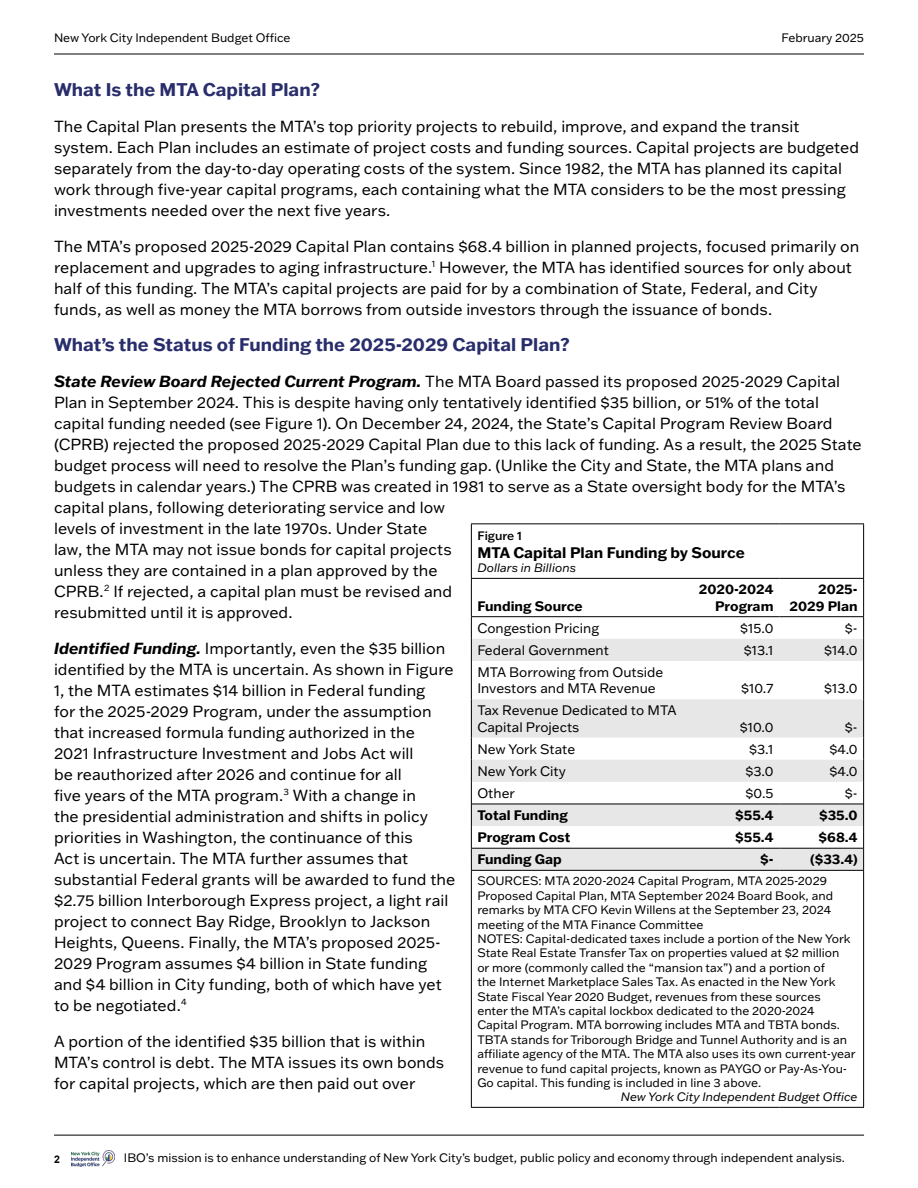
<style>
.page{position:relative;width:918px;height:1188px;background:#fff}
.page>*{position:absolute;margin:0;border:0;box-sizing:border-box;transform-origin:0 0}
.Heading_2{font:700 18px "Franklin Gothic ATF";color:#292d6b}
.t1{font:15.75px/21px "Franklin Gothic ATF";color:#000}
.t2{font:700 15px "Franklin Gothic ATF";color:#000}
.t3{font:13.5px/16.2px "Franklin Gothic ATF";color:#000}
.t4{font:700 13.5px/16.2px "Franklin Gothic ATF";color:#000;text-align:right}
.t5{font:12px/14.4px "Franklin Gothic ATF";color:#000}
.t6{font:italic 12px "Franklin Gothic ATF";color:#000}
.t7{font:500 12px "Franklin Gothic ATF";color:#000}
.t8{font:700 10.5px "Arial";color:#000}
.s1{font-weight:700;font-style:italic}
</style>
<div class="page">
<hr style="left:54px;top:54px;width:810px;height:1px;background:#000">
<hr style="left:54px;top:1135px;width:810px;height:1px;background:#000">
<img style="left:71px;top:1151px;width:44px;height:15px">
<svg style="left:472px;top:639px;width:391px;height:231px;fill:#e7e7e7"></svg>
<hr style="left:471px;top:579px;width:1px;height:37px;background:#000">
<hr style="left:863px;top:579px;width:1px;height:37px;background:#000">
<svg style="left:471px;top:617px;width:1px;height:44px"></svg>
<svg style="left:863px;top:617px;width:1px;height:44px"></svg>
<hr style="left:471px;top:661px;width:1px;height:38px;background:#000">
<hr style="left:863px;top:661px;width:1px;height:38px;background:#000">
<hr style="left:471px;top:699px;width:1px;height:39px;background:#000">
<hr style="left:863px;top:699px;width:1px;height:39px;background:#000">
<svg style="left:471px;top:738px;width:1px;height:132px"></svg>
<svg style="left:863px;top:738px;width:1px;height:132px"></svg>
<hr style="left:471px;top:871px;width:1px;height:236px;background:#000">
<hr style="left:863px;top:871px;width:1px;height:236px;background:#000">
<hr style="left:471px;top:1107px;width:216px;height:1px;background:#000">
<hr style="left:687px;top:1107px;width:93px;height:1px;background:#000">
<hr style="left:780px;top:1107px;width:84px;height:1px;background:#000">
<hr style="left:471px;top:523px;width:216px;height:1px;background:#000">
<hr style="left:471px;top:524px;width:1px;height:54px;background:#000">
<hr style="left:687px;top:523px;width:93px;height:1px;background:#000">
<hr style="left:780px;top:523px;width:84px;height:1px;background:#000">
<hr style="left:863px;top:524px;width:1px;height:54px;background:#000">
<hr style="left:471px;top:578px;width:216px;height:1px;background:#000">
<hr style="left:687px;top:578px;width:93px;height:1px;background:#000">
<hr style="left:780px;top:578px;width:84px;height:1px;background:#000">
<hr style="left:471px;top:616px;width:216px;height:1px;background:#000">
<hr style="left:687px;top:616px;width:93px;height:1px;background:#000">
<hr style="left:780px;top:616px;width:84px;height:1px;background:#000">
<hr style="left:471px;top:870px;width:216px;height:1px;background:#000">
<hr style="left:687px;top:870px;width:93px;height:1px;background:#000">
<hr style="left:780px;top:870px;width:84px;height:1px;background:#000">
<hr style="left:472px;top:804px;width:215px;height:1px;background:#000">
<hr style="left:687px;top:804px;width:93px;height:1px;background:#000">
<hr style="left:780px;top:804px;width:83px;height:1px;background:#000">
<hr style="left:472px;top:848px;width:215px;height:1px;background:#000">
<hr style="left:687px;top:848px;width:93px;height:1px;background:#000">
<hr style="left:780px;top:848px;width:83px;height:1px;background:#000">
<p class="t5" style="left:54px;top:31px;width:238px">New York City Independent Budget Office</p>
<p class="t5" style="left:782px;top:30px;width:84px">February 2025</p>
<p class="Heading_2" style="left:54px;top:77px;width:267px">What Is the MTA Capital Plan?</p>
<p class="t1" style="left:54px;top:115px;width:807px">The Capital Plan presents the MTA’s top priority projects to rebuild, improve, and expand the transit system. Each Plan includes an estimate of project costs and funding sources. Capital projects are budgeted separately from the day-to-day operating costs of the system. Since 1982, the MTA has planned its capital work through five-year capital programs, each containing what the MTA considers to be the most pressing investments needed over the next five years.</p>
<p class="t1" style="left:54px;top:235px;width:807px">The MTA’s proposed 2025-2029 Capital Plan contains $68.4 billion in planned projects, focused primarily on replacement and upgrades to aging infrastructure.<sup>1</sup> However, the MTA has identified sources for only about half of this funding. The MTA’s capital projects are paid for by a combination of State, Federal, and City funds, as well as money the MTA borrows from outside investors through the issuance of bonds.</p>
<p class="Heading_2" style="left:54px;top:332px;width:517px">What’s the Status of Funding the 2025-2029 Capital Plan?</p>
<p class="t1" style="left:54px;top:370px;width:809px"><span class="s1">State Review Board Rejected Current Program.</span> The MTA Board passed its proposed 2025-2029 Capital Plan in September 2024. This is despite having only tentatively identified $35 billion, or 51% of the total capital funding needed (see Figure 1). On December 24, 2024, the State’s Capital Program Review Board (CPRB) rejected the proposed 2025-2029 Capital Plan due to this lack of funding. As a result, the 2025 State budget process will need to resolve the Plan’s funding gap. (Unlike the City and State, the MTA plans and budgets in calendar years.) The CPRB was created in 1981 to serve as a State oversight body for the MTA’s capital plans, following deteriorating service and low<br>levels of investment in the late 1970s. Under State<br>law, the MTA may not issue bonds for capital projects<br>unless they are contained in a plan approved by the<br>CPRB.<sup>2</sup> If rejected, a capital plan must be revised and<br>resubmitted until it is approved.</p>
<p class="t1" style="left:54px;top:637px;width:403px"><span class="s1">Identified Funding.</span> Importantly, even the $35 billion identified by the MTA is uncertain. As shown in Figure 1, the MTA estimates $14 billion in Federal funding<br>for the 2025-2029 Program, under the assumption that increased formula funding authorized in the<br>2021 Infrastructure Investment and Jobs Act will<br>be reauthorized after 2026 and continue for all<br>five years of the MTA program.<sup>3</sup> With a change in<br>the presidential administration and shifts in policy priorities in Washington, the continuance of this<br>Act is uncertain. The MTA further assumes that substantial Federal grants will be awarded to fund the $2.75 billion Interborough Express project, a light rail project to connect Bay Ridge, Brooklyn to Jackson Heights, Queens. Finally, the MTA’s proposed 2025- 2029 Program assumes $4 billion in State funding and $4 billion in City funding, both of which have yet to be negotiated.<sup>4</sup></p>
<p class="t1" style="left:54px;top:1030px;width:392px">A portion of the identified $35 billion that is within<br>MTA’s control is debt. The MTA issues its own bonds for capital projects, which are then paid out over</p>
<p class="t7" style="left:477px;top:528px;width:46px">Figure 1</p>
<p class="t2" style="left:477px;top:543px;width:269px">MTA Capital Plan Funding by Source</p>
<p class="t6" style="left:477px;top:560px;width:100px">Dollars in Billions</p>
<p class="t4" style="left:477px;top:597px;width:107px">Funding Source</p>
<p class="t4" style="left:699px;top:581px;width:76px">2020-2024<br>Program</p>
<p class="t4" style="left:790px;top:581px;width:70px">2025-<br>2029 Plan</p>
<p class="t3" style="left:477px;top:620px;width:123px">Congestion Pricing</p>
<p class="t3" style="left:740px;top:620px;width:35px">$15.0</p>
<p class="t3" style="left:845px;top:620px;width:14px">$-</p>
<p class="t3" style="left:477px;top:642px;width:133px">Federal Government</p>
<p class="t3" style="left:744px;top:642px;width:31px">$13.1</p>
<p class="t3" style="left:824px;top:642px;width:35px">$14.0</p>
<p class="t3" style="left:477px;top:664px;width:188px">MTA Borrowing from Outside<br>Investors and MTA Revenue</p>
<p class="t3" style="left:741px;top:680px;width:34px">$10.7</p>
<p class="t3" style="left:824px;top:680px;width:35px">$13.0</p>
<p class="t3" style="left:477px;top:702px;width:201px">Tax Revenue Dedicated to MTA<br>Capital Projects</p>
<p class="t3" style="left:740px;top:718px;width:35px">$10.0</p>
<p class="t3" style="left:845px;top:718px;width:14px">$-</p>
<p class="t3" style="left:477px;top:740px;width:99px">New York State</p>
<p class="t3" style="left:749px;top:740px;width:26px">$3.1</p>
<p class="t3" style="left:830px;top:740px;width:30px">$4.0</p>
<p class="t3" style="left:477px;top:763px;width:90px">New York City</p>
<p class="t3" style="left:745px;top:763px;width:30px">$3.0</p>
<p class="t3" style="left:830px;top:763px;width:30px">$4.0</p>
<p class="t3" style="left:477px;top:785px;width:39px">Other</p>
<p class="t3" style="left:746px;top:785px;width:29px">$0.5</p>
<p class="t3" style="left:845px;top:785px;width:14px">$-</p>
<p class="t4" style="left:477px;top:807px;width:92px">Total Funding</p>
<p class="t4" style="left:735px;top:807px;width:40px">$55.4</p>
<p class="t4" style="left:819px;top:807px;width:40px">$35.0</p>
<p class="t4" style="left:477px;top:829px;width:94px">Program Cost</p>
<p class="t4" style="left:735px;top:829px;width:40px">$55.4</p>
<p class="t4" style="left:819px;top:829px;width:41px">$68.4</p>
<p class="t4" style="left:477px;top:851px;width:86px">Funding Gap</p>
<p class="t4" style="left:760px;top:851px;width:15px">$-</p>
<p class="t4" style="left:810px;top:851px;width:49px">($33.4)</p>
<p class="t5" style="left:477px;top:874px;width:357px">SOURCES: MTA 2020-2024 Capital Program, MTA 2025-2029<br>Proposed Capital Plan, MTA September 2024 Board Book, and remarks by MTA CFO Kevin Willens at the September 23, 2024 meeting of the MTA Finance Committee</p>
<p class="t5" style="left:477px;top:931px;width:380px">NOTES: Capital-dedicated taxes include a portion of the New York State Real Estate Transfer Tax on properties valued at $2 million<br>or more (commonly called the “mansion tax”) and a portion of<br>the Internet Marketplace Sales Tax. As enacted in the New York State Fiscal Year 2020 Budget, revenues from these sources<br>enter the MTA’s capital lockbox dedicated to the 2020-2024<br>Capital Program. MTA borrowing includes MTA and TBTA bonds.<br>TBTA stands for Triborough Bridge and Tunnel Authority and is an affiliate agency of the MTA. The MTA also uses its own current-year revenue to fund capital projects, known as PAYGO or Pay-As-You-Go capital. This funding is included in line 3 above.</p>
<p class="t6" style="left:621px;top:1089px;width:238px">New York City Independent Budget Office</p>
<p class="t8" style="left:54px;top:1153px;width:7px">2</p>
<p class="t5" style="left:124px;top:1150px;width:723px">IBO’s mission is to enhance understanding of New York City’s budget, public policy and economy through independent analysis.</p>
</div>
